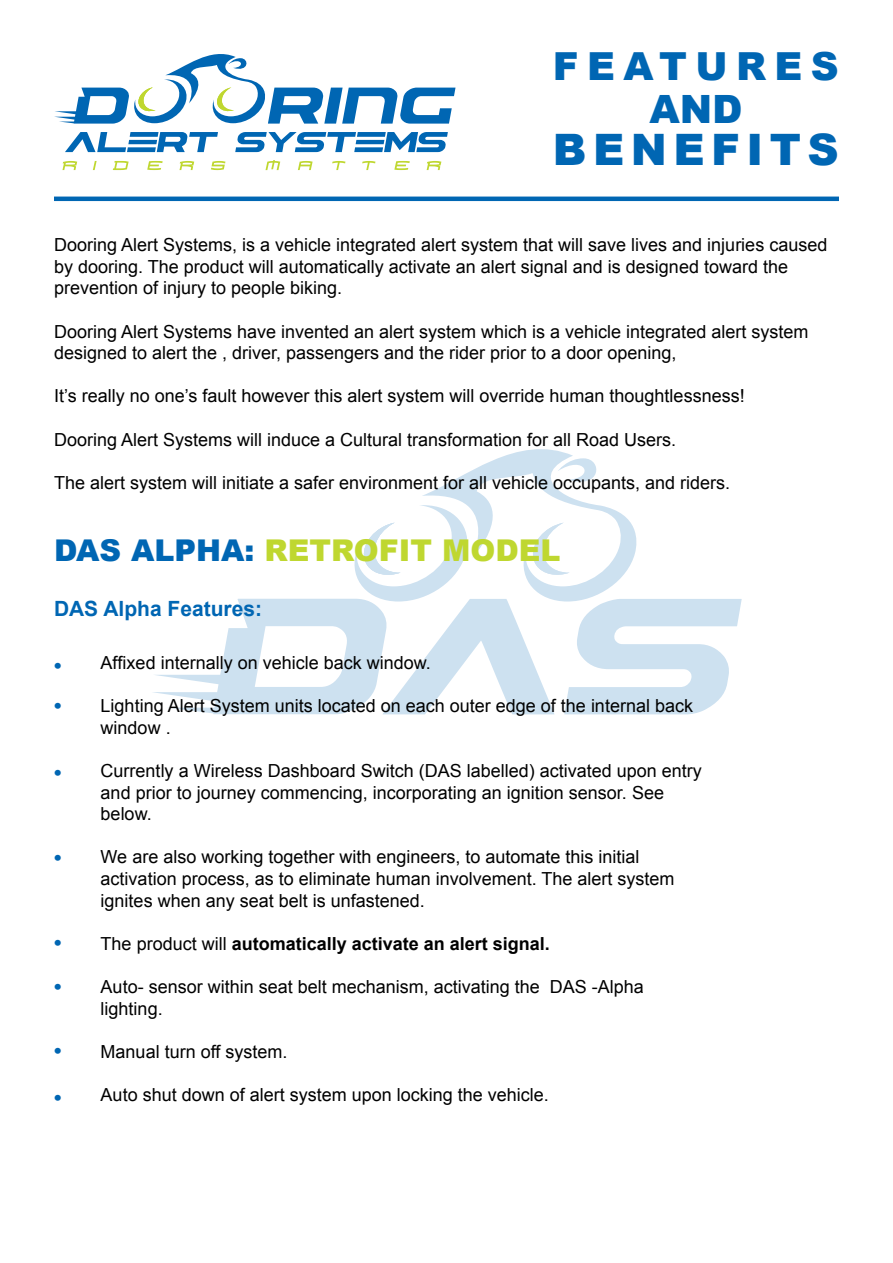
<style>
.page{position:relative;width:893px;height:1263px;background:#fff}
.page>*{position:absolute;margin:0;border:0;box-sizing:border-box;transform-origin:0 0}
.t1{font:900 43.35px "Arial";letter-spacing:.15em;color:#0066b3}
.t2{font:900 39px "Arial";color:#0066b3}
.t3{font:900 38.7px "Arial";letter-spacing:.215em;color:#0066b3}
.t4{font:900 30px "Arial";color:#bfd730}
.t5{font:700 21px "Arial";color:#0066b3}
.t6{font:18px/21.6px "Arial";color:#000}
.t7{font:700 18px "Arial";color:#000}
.s1{color:#0066b3}
.s2{font-weight:400}
</style>
<div class="page">
<svg style="left:153px;top:449px;width:589px;height:265px"></svg>
<svg style="left:65px;top:132px;width:153px;height:20px"></svg>
<svg style="left:235px;top:132px;width:213px;height:20px"></svg>
<svg style="left:54px;top:54px;width:401px;height:70px"></svg>
<svg style="left:62px;top:161px;width:15px;height:9px"></svg>
<svg style="left:93px;top:161px;width:4px;height:9px"></svg>
<svg style="left:113px;top:161px;width:16px;height:9px"></svg>
<svg style="left:147px;top:161px;width:16px;height:9px"></svg>
<svg style="left:179px;top:161px;width:15px;height:9px"></svg>
<svg style="left:211px;top:161px;width:14px;height:9px"></svg>
<svg style="left:266px;top:160px;width:14px;height:10px"></svg>
<svg style="left:298px;top:161px;width:15px;height:9px"></svg>
<svg style="left:332px;top:161px;width:13px;height:9px"></svg>
<svg style="left:362px;top:161px;width:13px;height:9px"></svg>
<svg style="left:394px;top:161px;width:16px;height:9px"></svg>
<svg style="left:427px;top:161px;width:14px;height:9px"></svg>
<hr style="left:54px;top:197px;width:785px;height:4px;background:#0066b3">
<p class="t3" style="left:553px;top:38px;width:287px">FEATURES</p>
<p class="t2" style="left:649px;top:81px;width:95px">AND</p>
<p class="t1" style="left:553px;top:118px;width:288px">BENEFITS</p>
<p class="t6" style="left:54px;top:234px;width:775px">Dooring Alert Systems, is a vehicle integrated alert system that will save lives and injuries caused by dooring. The product will automatically activate an alert signal and is designed toward the prevention of injury to people biking.</p>
<p class="t6" style="left:54px;top:321px;width:756px">Dooring Alert Systems have invented an alert system which is a vehicle integrated alert system designed to alert the , driver, passengers and the rider prior to a door opening,</p>
<p class="t6" style="left:54px;top:385px;width:692px">It’s really no one’s fault however this alert system will override human thoughtlessness!</p>
<p class="t6" style="left:54px;top:429px;width:624px">Dooring Alert Systems will induce a Cultural transformation for all Road Users.</p>
<p class="t6" style="left:54px;top:472px;width:678px">The alert system will initiate a safer environment for all vehicle occupants, and riders.</p>
<p class="t4" style="left:54px;top:528px;width:508px"><span class="s1">DAS ALPHA:</span> RETROFIT MODEL</p>
<p class="t5" style="left:54px;top:595px;width:210px">DAS Alpha Features:</p>
<p class="t5" style="left:54px;top:651px;width:9px">•</p>
<p class="t5" style="left:54px;top:692px;width:9px">•</p>
<p class="t5" style="left:54px;top:759px;width:9px">•</p>
<p class="t5" style="left:54px;top:844px;width:9px">•</p>
<p class="t5" style="left:54px;top:929px;width:9px">•</p>
<p class="t5" style="left:54px;top:973px;width:9px">•</p>
<p class="t5" style="left:54px;top:1036px;width:9px">•</p>
<p class="t5" style="left:54px;top:1083px;width:9px">•</p>
<p class="t6" style="left:101px;top:652px;width:332px">Affixed internally on vehicle back window.</p>
<p class="t6" style="left:101px;top:695px;width:594px">Lighting Alert System units located on each outer edge of the internal back window .</p>
<p class="t6" style="left:101px;top:760px;width:603px">Currently a Wireless Dashboard Switch (DAS labelled) activated upon entry and prior to journey commencing, incorporating an ignition sensor. See below.</p>
<p class="t6" style="left:101px;top:846px;width:575px">We are also working together with engineers, to automate this initial activation process, as to eliminate human involvement. The alert system ignites when any seat belt is unfastened.</p>
<p class="t7" style="left:101px;top:931px;width:451px"><span class="s2">The product will</span> automatically activate an alert signal.</p>
<p class="t6" style="left:101px;top:976px;width:545px">Auto- sensor within seat belt mechanism, activating the DAS -Alpha lighting.</p>
<p class="t6" style="left:101px;top:1041px;width:188px">Manual turn off system.</p>
<p class="t6" style="left:101px;top:1084px;width:450px">Auto shut down of alert system upon locking the vehicle.</p>
</div>
